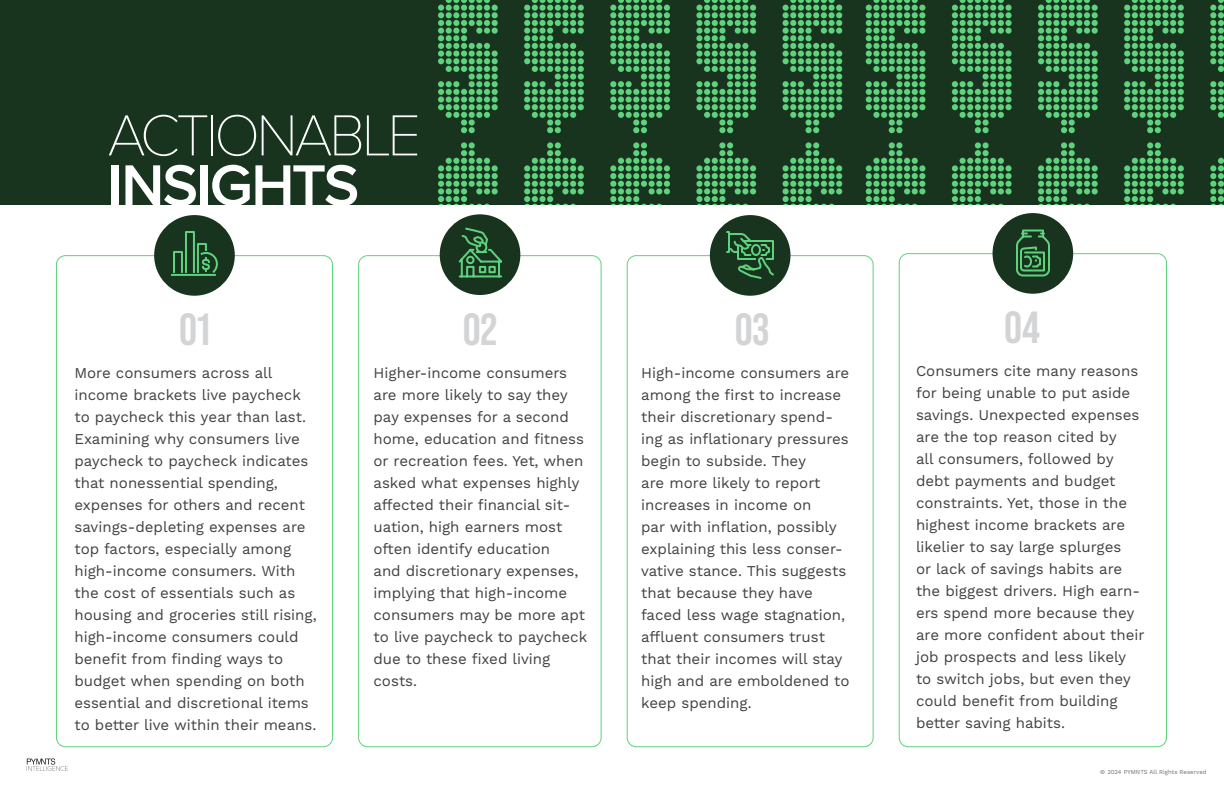
<style>
.page{position:relative;width:1224px;height:792px;background:#fff}
.page>*{position:absolute;margin:0;border:0;box-sizing:border-box;transform-origin:0 0}
.t1{font:100 60px "Proxima Nova T";letter-spacing:-.065em;color:#fff}
.t2{font:600 60px "Proxima Nova";letter-spacing:-.03em;color:#fff}
.t3{font:700 45px "Bebas Neue Pro";color:#d3d4d5}
.t4{font:15px/22px "Work Sans";color:#414042}
.t5{font:6px "Work Sans";letter-spacing:.005em;color:#717073}
</style>
<div class="page">
<svg style="left:27px;top:758px;width:41px;height:13px"></svg>
<div style="left:1px;top:0;width:1223px;height:204px;background:#18341f"></div>
<svg style="left:438px;top:0;width:60px;height:133px"></svg>
<svg style="left:866px;top:0;width:59px;height:133px"></svg>
<svg style="left:524px;top:0;width:60px;height:133px"></svg>
<svg style="left:952px;top:0;width:60px;height:133px"></svg>
<svg style="left:610px;top:0;width:60px;height:133px"></svg>
<svg style="left:1038px;top:0;width:60px;height:133px"></svg>
<svg style="left:696px;top:0;width:60px;height:133px"></svg>
<svg style="left:1124px;top:0;width:60px;height:133px"></svg>
<svg style="left:783px;top:0;width:59px;height:133px"></svg>
<svg style="left:1210px;top:0;width:14px;height:118px"></svg>
<svg style="left:438px;top:142px;width:60px;height:62px"></svg>
<svg style="left:866px;top:142px;width:59px;height:62px"></svg>
<svg style="left:524px;top:142px;width:60px;height:62px"></svg>
<svg style="left:952px;top:142px;width:60px;height:62px"></svg>
<svg style="left:610px;top:142px;width:60px;height:62px"></svg>
<svg style="left:1038px;top:142px;width:60px;height:62px"></svg>
<svg style="left:696px;top:142px;width:60px;height:62px"></svg>
<svg style="left:1124px;top:142px;width:60px;height:62px"></svg>
<svg style="left:783px;top:142px;width:59px;height:62px"></svg>
<svg style="left:1210px;top:157px;width:14px;height:47px"></svg>
<div style="left:56px;top:255px;width:277px;height:492px;border:1px solid #5fd27d;border-radius:9px"></div>
<div style="left:154px;top:215px;width:81px;height:81px;background:#18341f;border-radius:50%"></div>
<div style="left:899px;top:253px;width:268px;height:494px;border:1px solid #5fd27d;border-radius:9px"></div>
<div style="left:993px;top:213px;width:80px;height:81px;background:#18341f;border-radius:50%"></div>
<div style="left:358px;top:255px;width:244px;height:492px;border:1px solid #5fd27d;border-radius:9px"></div>
<div style="left:440px;top:214px;width:80px;height:81px;background:#18341f;border-radius:50%"></div>
<div style="left:627px;top:255px;width:247px;height:492px;border:1px solid #5fd27d;border-radius:9px"></div>
<div style="left:710px;top:215px;width:81px;height:81px;background:#18341f;border-radius:50%"></div>
<svg style="left:171px;top:231px;width:47px;height:45px"></svg>
<svg style="left:458px;top:227px;width:45px;height:51px"></svg>
<svg style="left:726px;top:231px;width:48px;height:48px"></svg>
<svg style="left:1016px;top:229px;width:34px;height:48px"></svg>
<h1 class="t1" style="left:108px;top:91px;width:315px">ACTIONABLE</h1>
<h1 class="t2" style="left:108px;top:141px;width:253px">INSIGHTS</h1>
<h2 class="t3" style="left:179px;top:303px;width:33px">01</h2>
<h2 class="t3" style="left:463px;top:303px;width:36px">02</h2>
<h2 class="t3" style="left:735px;top:303px;width:36px">03</h2>
<p class="t4" style="left:74px;top:363px;width:244px">More consumers across all income brackets live paycheck to paycheck this year than last.<br>Examining why consumers live paycheck to paycheck indicates that nonessential spending, expenses for others and recent savings-depleting expenses are top factors, especially among high-income consumers. With the cost of essentials such as housing and groceries still rising, high-income consumers could benefit from finding ways to budget when spending on both essential and discretional items to better live within their means.</p>
<p class="t4" style="left:374px;top:363px;width:215px">Higher-income consumers are more likely to say they pay expenses for a second home, education and fitness or recreation fees. Yet, when asked what expenses highly affected their financial sit&shy;uation, high earners most often identify education<br>and discretionary expenses, implying that high-income consumers may be more apt to live paycheck to paycheck due to these fixed living costs.</p>
<p class="t4" style="left:641px;top:363px;width:210px">High-income consumers are among the first to increase their discretionary spend&shy;ing as inflationary pressures begin to subside. They<br>are more likely to report increases in income on<br>par with inflation, possibly explaining this less conser&shy;vative stance. This suggests that because they have faced less wage stagnation, affluent consumers trust that their incomes will stay high and are emboldened to keep spending.</p>
<h2 class="t3" style="left:1004px;top:301px;width:37px">04</h2>
<p class="t4" style="left:916px;top:361px;width:230px">Consumers cite many reasons for being unable to put aside savings. Unexpected expenses are the top reason cited by<br>all consumers, followed by debt payments and budget constraints. Yet, those in the highest income brackets are likelier to say large splurges<br>or lack of savings habits are the biggest drivers. High earn&shy;ers spend more because they are more confident about their job prospects and less likely to switch jobs, but even they could benefit from building better saving habits.</p>
<p class="t5" style="left:1100px;top:769px;width:108px">© 2024 PYMNTS All Rights Reserved</p>
</div>
